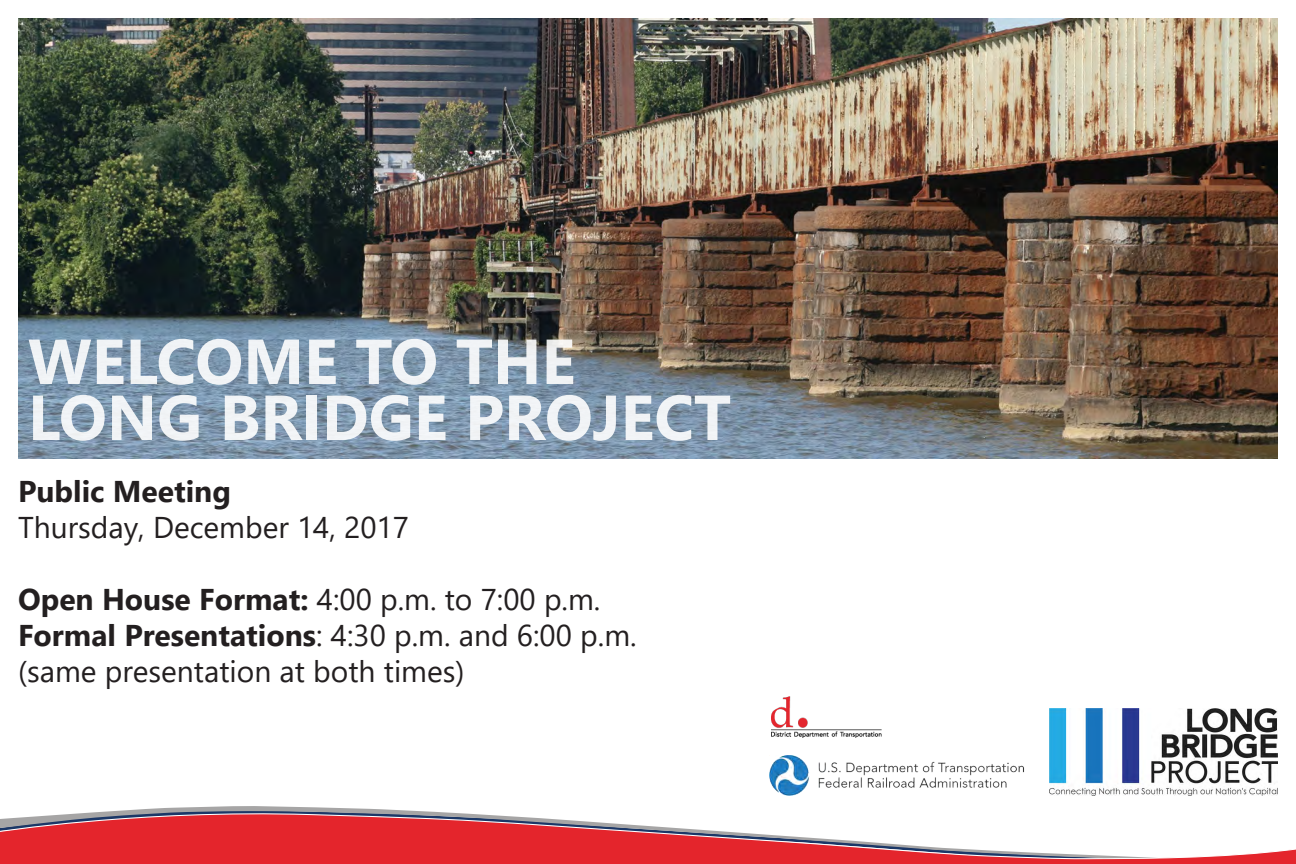
<style>
.page{position:relative;width:1296px;height:864px;background:#fff}
.page>*{position:absolute;margin:0;border:0;box-sizing:border-box;transform-origin:0 0}
.t1{font:700 63.45px/56px "Segoe UI";color:#fff}
.t2{font:30px "Segoe UI";color:#231f20}
.t3{font:700 30px "Segoe UI";color:#231f20}
.s1{font-weight:700}
</style>
<div class="page">
<svg style="left:0;top:849px;width:1296px;height:15px;background:#e63c42"></svg>
<svg style="left:0;top:806px;width:1159px;height:52px"></svg>
<img style="left:18px;top:18px;width:1260px;height:441px">
<img style="left:771px;top:697px;width:111px;height:40px">
<img style="left:770px;top:755px;width:254px;height:41px">
<img style="left:1050px;top:709px;width:228px;height:87px">
<h1 class="t1" style="left:28px;top:333px;width:705px">WELCOME TO THE<br>LONG BRIDGE PROJECT</h1>
<p class="t3" style="left:18px;top:467px;width:214px">Public Meeting</p>
<p class="t2" style="left:18px;top:503px;width:392px">Thursday, December 14, 2017</p>
<p class="t2" style="left:18px;top:575px;width:584px"><span class="s1">Open House Format:</span> 4:00 p.m. to 7:00 p.m.</p>
<p class="t2" style="left:18px;top:611px;width:620px"><span class="s1">Formal Presentations</span>: 4:30 p.m. and 6:00 p.m.</p>
<p class="t2" style="left:18px;top:647px;width:448px">(same presentation at both times)</p>
</div>
